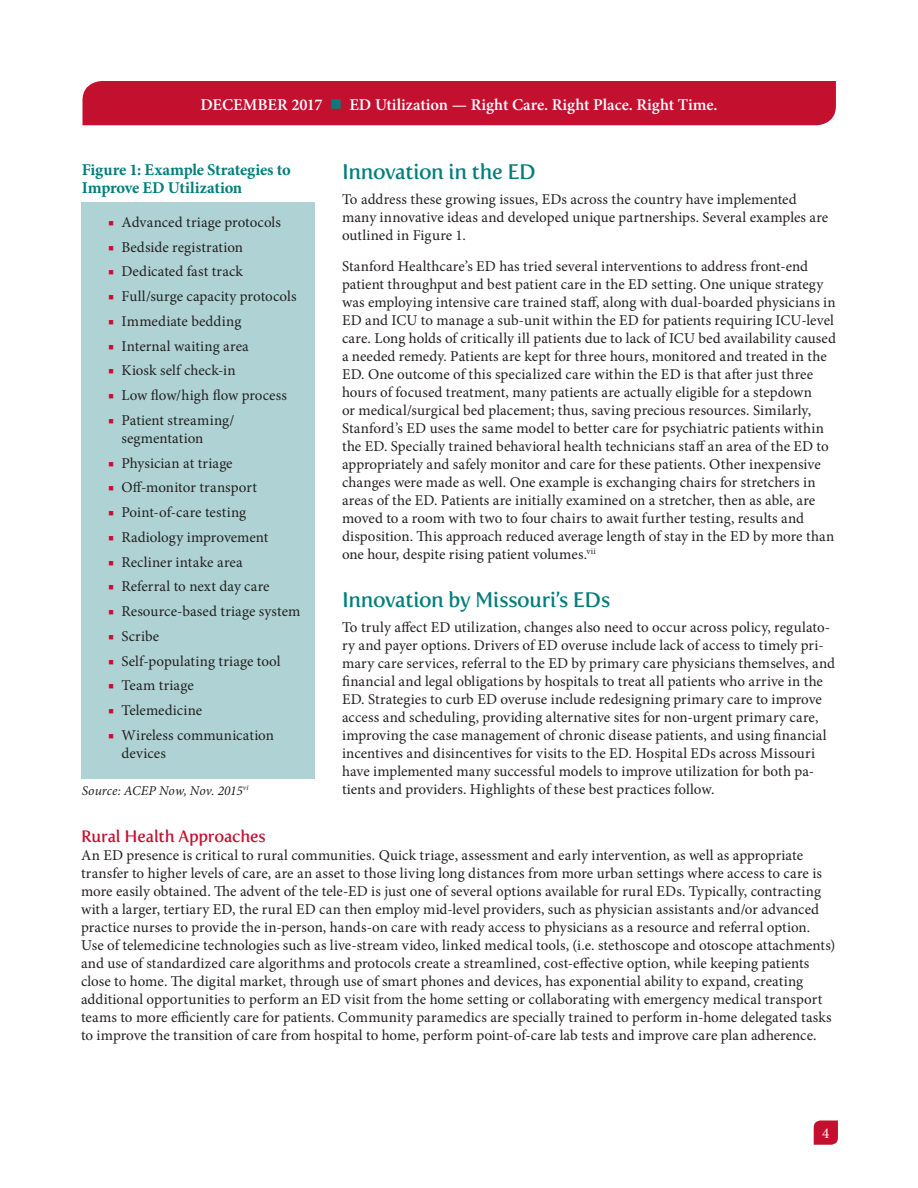
<style>
.page{position:relative;width:918px;height:1188px;background:#fff}
.page>*{position:absolute;margin:0;border:0;box-sizing:border-box;transform-origin:0 0}
.Subhead{font:21px "Fertigo Pro";letter-spacing:-.02em;color:#007e7a}
.t1{font:600 16.5px "Minion Pro";color:#fff}
.Figure_Table_Head{font:700 16.5px/18px "Minion Pro";letter-spacing:-.01em;color:#007e7a}
.Subhead_2{font:16.5px "Fertigo Pro";letter-spacing:-.01em;color:#c3102f}
.Body{font:15px/18px "Minion Pro";letter-spacing:.005em;color:#231f20}
.t2{font:15px "Minion Pro";color:#fff}
.Source{font:italic 13.5px "Minion Pro";letter-spacing:.005em;color:#231f20}
.s1{color:#007e7a}
.s2{color:#c3102f}
</style>
<div class="page">
<svg style="left:814px;top:1120px;width:24px;height:25px"></svg>
<div style="left:82px;top:81px;width:754px;height:44px;background:#c3102f"></div>
<div style="left:81px;top:202px;width:234px;height:577px;background:#afd3d4"></div>
<p class="t1" style="left:200px;top:93px;width:519px">DECEMBER 2017 <span class="s1">■</span> ED Utilization — Right Care. Right Place. Right Time.</p>
<p class="Subhead" style="left:342px;top:159px;width:195px">Innovation in the ED</p>
<p class="Body" style="left:342px;top:190px;width:488px">To address these growing issues, EDs across the country have implemented many innovative ideas and developed unique partnerships. Several examples are outlined in Figure 1.</p>
<p class="Body" style="left:342px;top:257px;width:496px">Stanford Healthcare’s ED has tried several interventions to address front-end patient throughput and best patient care in the ED setting. One unique strategy was employing intensive care trained staff, along with dual-boarded physicians in ED and ICU to manage a sub-unit within the ED for patients requiring ICU-level care. Long holds of critically ill patients due to lack of ICU bed availability caused a needed remedy. Patients are kept for three hours, monitored and treated in the ED. One outcome of this specialized care within the ED is that after just three hours of focused treatment, many patients are actually eligible for a stepdown<br>or medical/surgical bed placement; thus, saving precious resources. Similarly, Stanford’s ED uses the same model to better care for psychiatric patients within the ED. Specially trained behavioral health technicians staff an area of the ED to appropriately and safely monitor and care for these patients. Other inexpensive changes were made as well. One example is exchanging chairs for stretchers in areas of the ED. Patients are initially examined on a stretcher, then as able, are moved to a room with two to four chairs to await further testing, results and disposition. This approach reduced average length of stay in the ED by more than one hour, despite rising patient volumes.<sup>vii</sup></p>
<p class="Subhead" style="left:342px;top:588px;width:270px">Innovation by Missouri’s EDs</p>
<p class="Body" style="left:342px;top:618px;width:495px">To truly affect ED utilization, changes also need to occur across policy, regulato&shy;ry and payer options. Drivers of ED overuse include lack of access to timely pri&shy;mary care services, referral to the ED by primary care physicians themselves, and financial and legal obligations by hospitals to treat all patients who arrive in the ED. Strategies to curb ED overuse include redesigning primary care to improve access and scheduling, providing alternative sites for non-urgent primary care, improving the case management of chronic disease patients, and using financial incentives and disincentives for visits to the ED. Hospital EDs across Missouri have implemented many successful models to improve utilization for both pa&shy;tients and providers. Highlights of these best practices follow.</p>
<p class="Figure_Table_Head" style="left:82px;top:160px;width:210px">Figure 1: Example Strategies to<br>Improve ED Utilization</p>
<p class="Body" style="left:108px;top:213px;width:175px"><span class="s2">■</span> Advanced triage protocols</p>
<p class="Body" style="left:108px;top:238px;width:137px"><span class="s2">■</span> Bedside registration</p>
<p class="Body" style="left:108px;top:263px;width:136px"><span class="s2">■</span> Dedicated fast track</p>
<p class="Body" style="left:108px;top:287px;width:190px"><span class="s2">■</span> Full/surge capacity protocols</p>
<p class="Body" style="left:108px;top:312px;width:135px"><span class="s2">■</span> Immediate bedding</p>
<p class="Body" style="left:108px;top:337px;width:142px"><span class="s2">■</span> Internal waiting area</p>
<p class="Body" style="left:108px;top:362px;width:129px"><span class="s2">■</span> Kiosk self check-in</p>
<p class="Body" style="left:108px;top:386px;width:180px"><span class="s2">■</span> Low flow/high flow process</p>
<p class="Body" style="left:122px;top:411px;width:115px;text-indent:-14px"><span class="s2">■</span> Patient streaming/ segmentation</p>
<p class="Body" style="left:108px;top:454px;width:126px"><span class="s2">■</span> Physician at triage</p>
<p class="Body" style="left:108px;top:479px;width:150px"><span class="s2">■</span> Off-monitor transport</p>
<p class="Body" style="left:108px;top:503px;width:140px"><span class="s2">■</span> Point-of-care testing</p>
<p class="Body" style="left:108px;top:528px;width:162px"><span class="s2">■</span> Radiology improvement</p>
<p class="Body" style="left:108px;top:553px;width:136px"><span class="s2">■</span> Recliner intake area</p>
<p class="Body" style="left:108px;top:578px;width:163px"><span class="s2">■</span> Referral to next day care</p>
<p class="Body" style="left:108px;top:602px;width:194px"><span class="s2">■</span> Resource-based triage system</p>
<p class="Body" style="left:108px;top:627px;width:53px"><span class="s2">■</span> Scribe</p>
<p class="Body" style="left:108px;top:652px;width:174px"><span class="s2">■</span> Self-populating triage tool</p>
<p class="Body" style="left:108px;top:677px;width:87px"><span class="s2">■</span> Team triage</p>
<p class="Body" style="left:108px;top:701px;width:96px"><span class="s2">■</span> Telemedicine</p>
<p class="Body" style="left:122px;top:726px;width:154px;text-indent:-14px"><span class="s2">■</span> Wireless communication devices</p>
<p class="Source" style="left:82px;top:781px;width:168px">Source: ACEP Now, Nov. 2015<sup>vi</sup></p>
<p class="Subhead_2" style="left:81px;top:827px;width:186px">Rural Health Approaches</p>
<p class="Body" style="left:81px;top:846px;width:756px">An ED presence is critical to rural communities. Quick triage, assessment and early intervention, as well as appropriate transfer to higher levels of care, are an asset to those living long distances from more urban settings where access to care is more easily obtained. The advent of the tele-ED is just one of several options available for rural EDs. Typically, contracting with a larger, tertiary ED, the rural ED can then employ mid-level providers, such as physician assistants and/or advanced practice nurses to provide the in-person, hands-on care with ready access to physicians as a resource and referral option.<br>Use of telemedicine technologies such as live-stream video, linked medical tools, (i.e. stethoscope and otoscope attachments) and use of standardized care algorithms and protocols create a streamlined, cost-effective option, while keeping patients close to home. The digital market, through use of smart phones and devices, has exponential ability to expand, creating additional opportunities to perform an ED visit from the home setting or collaborating with emergency medical transport teams to more efficiently care for patients. Community paramedics are specially trained to perform in-home delegated tasks to improve the transition of care from hospital to home, perform point-of-care lab tests and improve care plan adherence.</p>
<p class="t2" style="left:822px;top:1123px;width:9px">4</p>
</div>
